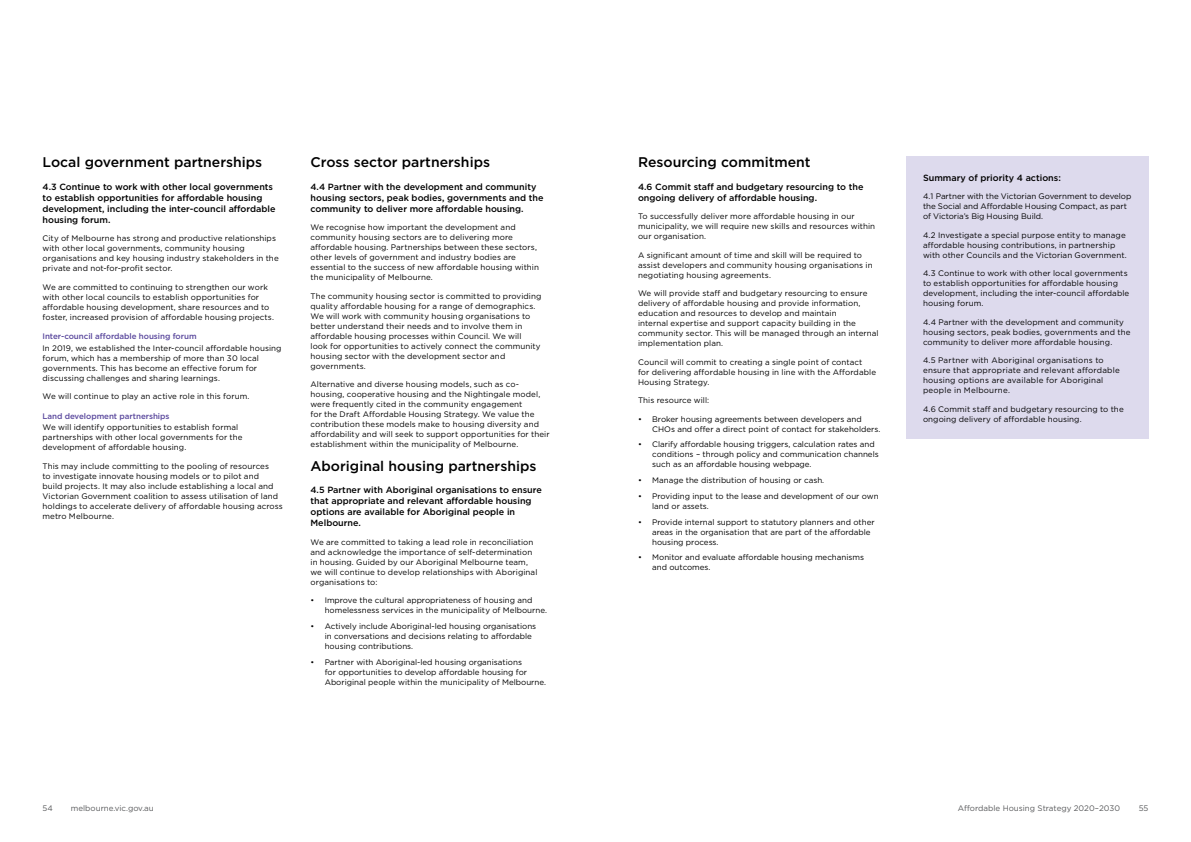
<style>
.page{position:relative;width:1191px;height:842px;background:#fff}
.page>*{position:absolute;margin:0;border:0;box-sizing:border-box;transform-origin:0 0}
.t1{font:500 14px "Gotham";color:#000}
.t2{font:500 9px/11px "Gotham";color:#000}
.t3{font:8px/10px "Gotham";letter-spacing:.01em;color:#000}
.t4{font:500 8px "Gotham";letter-spacing:-.005em;color:#5a489d}
.t5{font:8px "Gotham";color:#58595b}
</style>
<div class="page">
<div style="left:906px;top:156px;width:242px;height:283px;background:#dddaed"></div>
<h1 class="t1" style="left:43px;top:153px;width:221px">Local government partnerships</h1>
<p class="t2" style="left:43px;top:181px;width:234px">4.3 Continue to work with other local governments to establish opportunities for affordable housing development, including the inter-council affordable housing forum.</p>
<p class="t3" style="left:43px;top:233px;width:238px">City of Melbourne has strong and productive relationships with other local governments, community housing organisations and key housing industry stakeholders in the private and not-for-profit sector.</p>
<p class="t3" style="left:43px;top:282px;width:233px">We are committed to continuing to strengthen our work with other local councils to establish opportunities for affordable housing development, share resources and to foster, increased provision of affordable housing projects.</p>
<p class="t4" style="left:43px;top:331px;width:156px">Inter-council affordable housing forum</p>
<p class="t3" style="left:43px;top:343px;width:241px">In 2019, we established the Inter-council affordable housing forum, which has a membership of more than 30 local governments. This has become an effective forum for discussing challenges and sharing learnings.</p>
<p class="t3" style="left:43px;top:391px;width:208px">We will continue to play an active role in this forum.</p>
<p class="t4" style="left:43px;top:411px;width:128px">Land development partnerships</p>
<p class="t3" style="left:43px;top:422px;width:201px">We will identify opportunities to establish formal partnerships with other local governments for the development of affordable housing.</p>
<p class="t3" style="left:43px;top:461px;width:242px">This may include committing to the pooling of resources<br>to investigate innovate housing models or to pilot and<br>build projects. It may also include establishing a local and Victorian Government coalition to assess utilisation of land holdings to accelerate delivery of affordable housing across metro Melbourne.</p>
<h1 class="t1" style="left:310px;top:153px;width:181px">Cross sector partnerships</h1>
<p class="t2" style="left:310px;top:181px;width:234px">4.4 Partner with the development and community housing sectors, peak bodies, governments and the community to deliver more affordable housing.</p>
<p class="t3" style="left:310px;top:222px;width:230px">We recognise how important the development and community housing sectors are to delivering more affordable housing. Partnerships between these sectors, other levels of government and industry bodies are essential to the success of new affordable housing within the municipality of Melbourne.</p>
<p class="t3" style="left:310px;top:291px;width:232px">The community housing sector is committed to providing quality affordable housing for a range of demographics.<br>We will work with community housing organisations to better understand their needs and to involve them in affordable housing processes within Council. We will<br>look for opportunities to actively connect the community housing sector with the development sector and governments.</p>
<p class="t3" style="left:310px;top:379px;width:241px">Alternative and diverse housing models, such as co&shy;housing, cooperative housing and the Nightingale model, were frequently cited in the community engagement<br>for the Draft Affordable Housing Strategy. We value the contribution these models make to housing diversity and affordability and will seek to support opportunities for their establishment within the municipality of Melbourne.</p>
<h1 class="t1" style="left:310px;top:457px;width:227px">Aboriginal housing partnerships</h1>
<p class="t2" style="left:310px;top:484px;width:233px">4.5 Partner with Aboriginal organisations to ensure that appropriate and relevant affordable housing options are available for Aboriginal people in Melbourne.</p>
<p class="t3" style="left:310px;top:537px;width:228px">We are committed to taking a lead role in reconciliation and acknowledge the importance of self-determination in housing. Guided by our Aboriginal Melbourne team, we will continue to develop relationships with Aboriginal organisations to:</p>
<p class="t3" style="left:325px;top:595px;width:224px;text-indent:-14px">• Improve the cultural appropriateness of housing and homelessness services in the municipality of Melbourne.</p>
<p class="t3" style="left:325px;top:621px;width:213px;text-indent:-14px">• Actively include Aboriginal-led housing organisations in conversations and decisions relating to affordable housing contributions.</p>
<p class="t3" style="left:325px;top:656px;width:223px;text-indent:-14px">• Partner with Aboriginal-led housing organisations<br>for opportunities to develop affordable housing for<br>Aboriginal people within the municipality of Melbourne.</p>
<h1 class="t1" style="left:638px;top:153px;width:174px">Resourcing commitment</h1>
<p class="t2" style="left:638px;top:181px;width:227px">4.6 Commit staff and budgetary resourcing to the ongoing delivery of affordable housing.</p>
<p class="t3" style="left:638px;top:211px;width:239px">To successfully deliver more affordable housing in our municipality, we will require new skills and resources within our organisation.</p>
<p class="t3" style="left:638px;top:250px;width:236px">A significant amount of time and skill will be required to assist developers and community housing organisations in negotiating housing agreements.</p>
<p class="t3" style="left:638px;top:288px;width:242px">We will provide staff and budgetary resourcing to ensure delivery of affordable housing and provide information, education and resources to develop and maintain<br>internal expertise and support capacity building in the community sector. This will be managed through an internal implementation plan.</p>
<p class="t3" style="left:638px;top:357px;width:239px">Council will commit to creating a single point of contact<br>for delivering affordable housing in line with the Affordable<br>Housing Strategy.</p>
<p class="t3" style="left:638px;top:395px;width:73px">This resource will:</p>
<p class="t3" style="left:652px;top:414px;width:230px;text-indent:-14px">• Broker housing agreements between developers and<br>CHOs and offer a direct point of contact for stakeholders.</p>
<p class="t3" style="left:652px;top:439px;width:228px;text-indent:-14px">• Clarify affordable housing triggers, calculation rates and conditions – through policy and communication channels such as an affordable housing webpage.</p>
<p class="t3" style="left:638px;top:475px;width:188px">• Manage the distribution of housing or cash.</p>
<p class="t3" style="left:652px;top:491px;width:228px;text-indent:-14px">• Providing input to the lease and development of our own land or assets.</p>
<p class="t3" style="left:652px;top:516px;width:224px;text-indent:-14px">• Provide internal support to statutory planners and other areas in the organisation that are part of the affordable housing process.</p>
<p class="t3" style="left:652px;top:552px;width:213px;text-indent:-14px">• Monitor and evaluate affordable housing mechanisms and outcomes.</p>
<p class="t2" style="left:923px;top:172px;width:139px">Summary of priority 4 actions:</p>
<p class="t3" style="left:923px;top:191px;width:210px">4.1 Partner with the Victorian Government to develop the Social and Affordable Housing Compact, as part of Victoria’s Big Housing Build.</p>
<p class="t3" style="left:923px;top:230px;width:205px">4.2 Investigate a special purpose entity to manage affordable housing contributions, in partnership with other Councils and the Victorian Government.</p>
<p class="t3" style="left:923px;top:268px;width:208px">4.3 Continue to work with other local governments to establish opportunities for affordable housing development, including the inter-council affordable housing forum.</p>
<p class="t3" style="left:923px;top:317px;width:209px">4.4 Partner with the development and community housing sectors, peak bodies, governments and the community to deliver more affordable housing.</p>
<p class="t3" style="left:923px;top:355px;width:198px">4.5 Partner with Aboriginal organisations to ensure that appropriate and relevant affordable housing options are available for Aboriginal people in Melbourne.</p>
<p class="t3" style="left:923px;top:404px;width:202px">4.6 Commit staff and budgetary resourcing to the ongoing delivery of affordable housing.</p>
<p class="t5" style="left:43px;top:803px;width:12px">54</p>
<p class="t5" style="left:71px;top:803px;width:84px">melbourne.vic.gov.au</p>
<p class="t5" style="left:958px;top:803px;width:164px">Affordable Housing Strategy 2020–2030</p>
<p class="t5" style="left:1138px;top:803px;width:11px">55</p>
</div>
